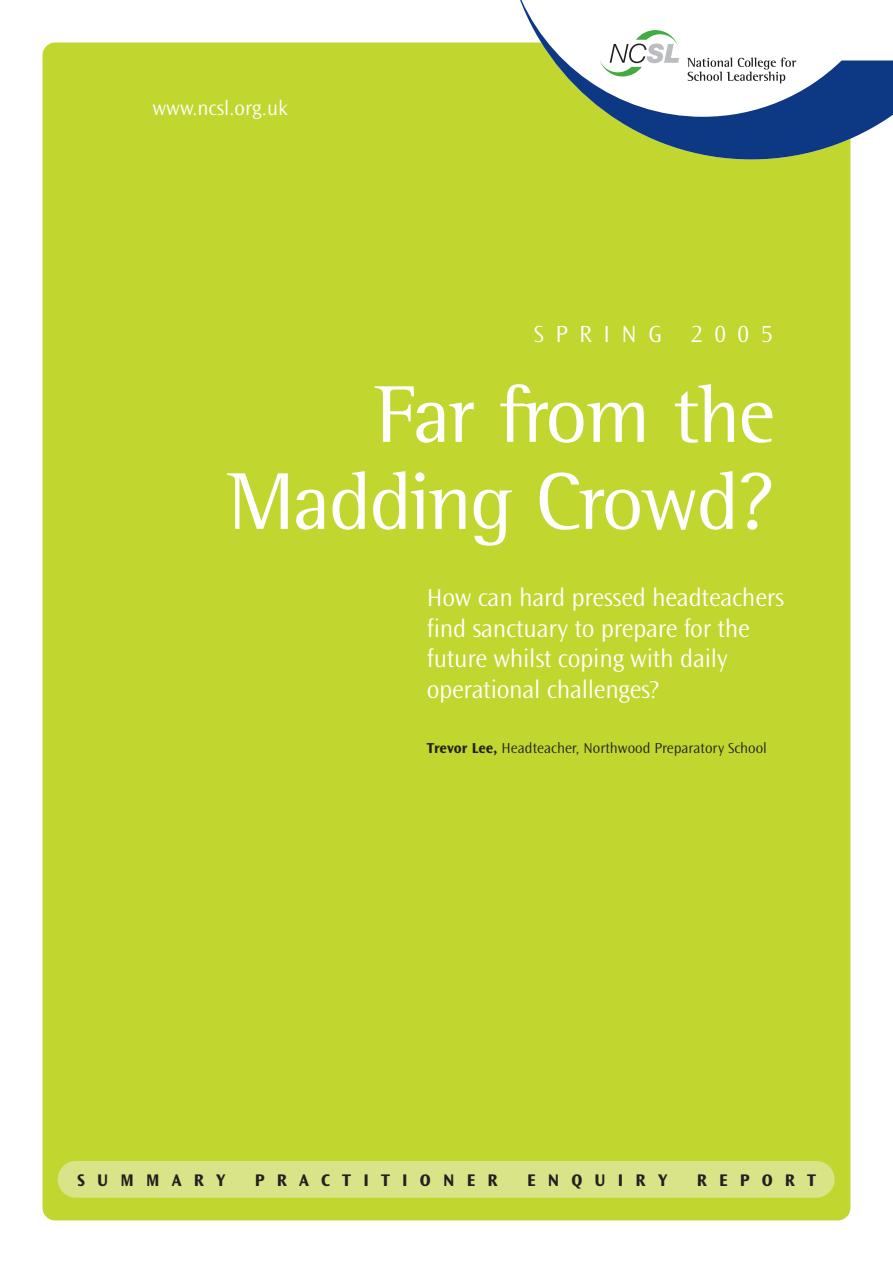
<style>
.page{position:relative;width:893px;height:1263px;background:#fff}
.page>*{position:absolute;margin:0;border:0;box-sizing:border-box;transform-origin:0 0}
.t1{font:82.5px/87px "Rotis Semi Serif";letter-spacing:-.025em;color:#fff;text-align:right}
.t2{font:300 25.5px/30.6px "Ocean Sans";letter-spacing:-.01em;color:#fff}
.t3{font:300 24.3px "Ocean Sans";letter-spacing:.475em;color:#fff}
.t4{font:300 21px "Ocean Sans";color:#fff}
.t5{font:700 17.55px "Ocean Sans";letter-spacing:.695em;color:#231f20}
.t6{font:300 15px "Ocean Sans";color:#231f20}
.s1{font-weight:700}
</style>
<div class="page">
<div style="left:43px;top:43px;width:807px;height:1177px;background:#c1d72f;border-radius:13px"></div>
<div style="left:58px;top:1161px;width:777px;height:37px;background:#d8e487;border-radius:18px"></div>
<svg style="left:516px;top:0;width:377px;height:159px;fill:#fff"></svg>
<p class="t4" style="left:152px;top:99px;width:137px">www.ncsl.org.uk</p>
<p class="t3" style="left:534px;top:324px;width:240px">SPRING 2005</p>
<h1 class="t1" style="left:227px;top:379px;width:549px">Far from the<br>Madding Crowd?</h1>
<p class="t2" style="left:427px;top:584px;width:359px">How can hard pressed headteachers find sanctuary to prepare for the future whilst coping with daily operational challenges?</p>
<p class="t6" style="left:427px;top:742px;width:342px"><span class="s1">Trevor Lee,</span> Headteacher, Northwood Preparatory School</p>
<p class="t5" style="left:77px;top:1172px;width:150px">SUMMARY</p>
<p class="t5" style="left:255px;top:1172px;width:244px">PRACTITIONER</p>
<p class="t5" style="left:527px;top:1172px;width:142px">ENQUIRY</p>
<p class="t5" style="left:697px;top:1172px;width:121px">REPORT</p>
</div>
